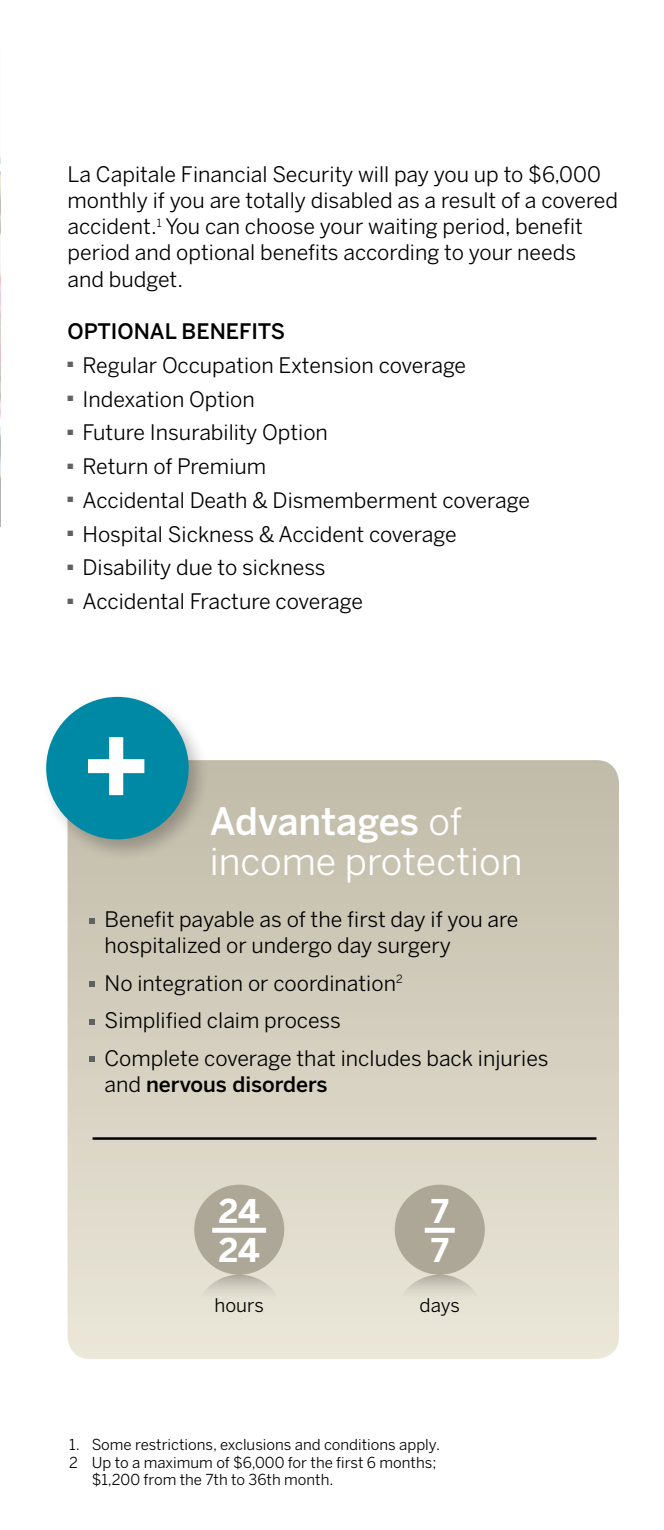
<style>
.page{position:relative;width:664px;height:1530px;background:#fff}
.page>*{position:absolute;margin:0;border:0;box-sizing:border-box;transform-origin:0 0}
.t1{font:700 110px "Benton Sans";color:#fff}
.t2{font:37.5px/40px "Benton Sans";color:#fff}
.t3{font:700 32.5px/39px "Benton Sans";color:#fff}
.t4{font:21.25px/26.2px "Benton Sans";color:#000}
.t5{font:500 21.25px "Benton Sans";color:#000}
.t6{font:18.75px "Benton Sans";color:#000}
.t7{font:15px "Benton Sans";color:#000}
.s1{font-weight:500}
.s2{font-weight:400}
</style>
<div class="page">
<svg style="left:0;top:171px;width:1px;height:356px"></svg>
<div style="left:68px;top:760px;width:551px;height:599px;background:linear-gradient(to bottom,#c0baa8,#ebe7d9);border-radius:22px"></div>
<div style="left:40px;top:690px;width:170px;height:171px;background:#000;opacity:.25"></div>
<div style="left:46px;top:697px;width:143px;height:142px;background:#0089a5;border-radius:50%"></div>
<svg style="left:90px;top:918px;width:5px;height:5px"></svg>
<svg style="left:90px;top:982px;width:5px;height:5px"></svg>
<svg style="left:90px;top:1019px;width:5px;height:6px"></svg>
<svg style="left:90px;top:1057px;width:5px;height:5px"></svg>
<hr style="left:93px;top:1137px;width:503px;height:3px;background:#000">
<div style="left:194px;top:1185px;width:90px;height:90px;background:#aca797;border-radius:50%"></div>
<svg style="left:194px;top:1275px;width:90px;height:90px;background:#e4e0d3"></svg>
<div style="left:212px;top:1228px;width:54px;height:5px;background:#fff"></div>
<div style="left:395px;top:1185px;width:90px;height:90px;background:#aca797;border-radius:50%"></div>
<svg style="left:395px;top:1275px;width:90px;height:90px;background:#e4e0d3"></svg>
<div style="left:425px;top:1228px;width:30px;height:5px;background:#fff"></div>
<p class="t4" style="left:67px;top:161px;width:552px">La Capitale Financial Security will pay you up to $6,000 monthly if you are totally disabled as a result of a covered accident.<sup>1</sup> You can choose your waiting period, benefit period and optional benefits according to your needs and budget.</p>
<p class="t5" style="left:67px;top:319px;width:219px">OPTIONAL BENEFITS</p>
<p class="t4" style="left:68px;top:352px;width:400px"><sup>■</sup> Regular Occupation Extension coverage</p>
<p class="t4" style="left:68px;top:386px;width:189px"><sup>■</sup> Indexation Option</p>
<p class="t4" style="left:68px;top:419px;width:262px"><sup>■</sup> Future Insurability Option</p>
<p class="t4" style="left:68px;top:453px;width:200px"><sup>■</sup> Return of Premium</p>
<p class="t4" style="left:68px;top:487px;width:464px"><sup>■</sup> Accidental Death &amp; Dismemberment coverage</p>
<p class="t4" style="left:68px;top:521px;width:390px"><sup>■</sup> Hospital Sickness &amp; Accident coverage</p>
<p class="t4" style="left:68px;top:554px;width:260px"><sup>■</sup> Disability due to sickness</p>
<p class="t4" style="left:68px;top:588px;width:297px"><sup>■</sup> Accidental Fracture coverage</p>
<h1 class="t1" style="left:81px;top:699px;width:73px">+</h1>
<h2 class="t2" style="left:210px;top:801px;width:314px"><span class="s1">Advantages</span> of income protection</h2>
<p class="t4" style="left:105px;top:906px;width:415px">Benefit payable as of the first day if you are hospitalized or undergo day surgery</p>
<p class="t4" style="left:105px;top:964px;width:445px;line-height:37.5px">No integration or coordination<sup>2<br></sup>Simplified claim process<br>Complete coverage that includes back injuries</p>
<p class="t5" style="left:105px;top:1072px;width:224px"><span class="s2">and</span> nervous disorders</p>
<h3 class="t3" style="left:219px;top:1191px;width:43px">24<br>24</h3>
<p class="t6" style="left:215px;top:1294px;width:51px">hours</p>
<h3 class="t3" style="left:431px;top:1191px;width:19px">7<br>7</h3>
<p class="t6" style="left:419px;top:1294px;width:42px">days</p>
<p class="t7" style="left:69px;top:1436px;width:372px">1. Some restrictions, exclusions and conditions apply.</p>
<p class="t7" style="left:69px;top:1453px;width:369px">2 Up to a maximum of $6,000 for the first 6 months;</p>
<p class="t7" style="left:92px;top:1471px;width:243px">$1,200 from the 7th to 36th month.</p>
</div>
